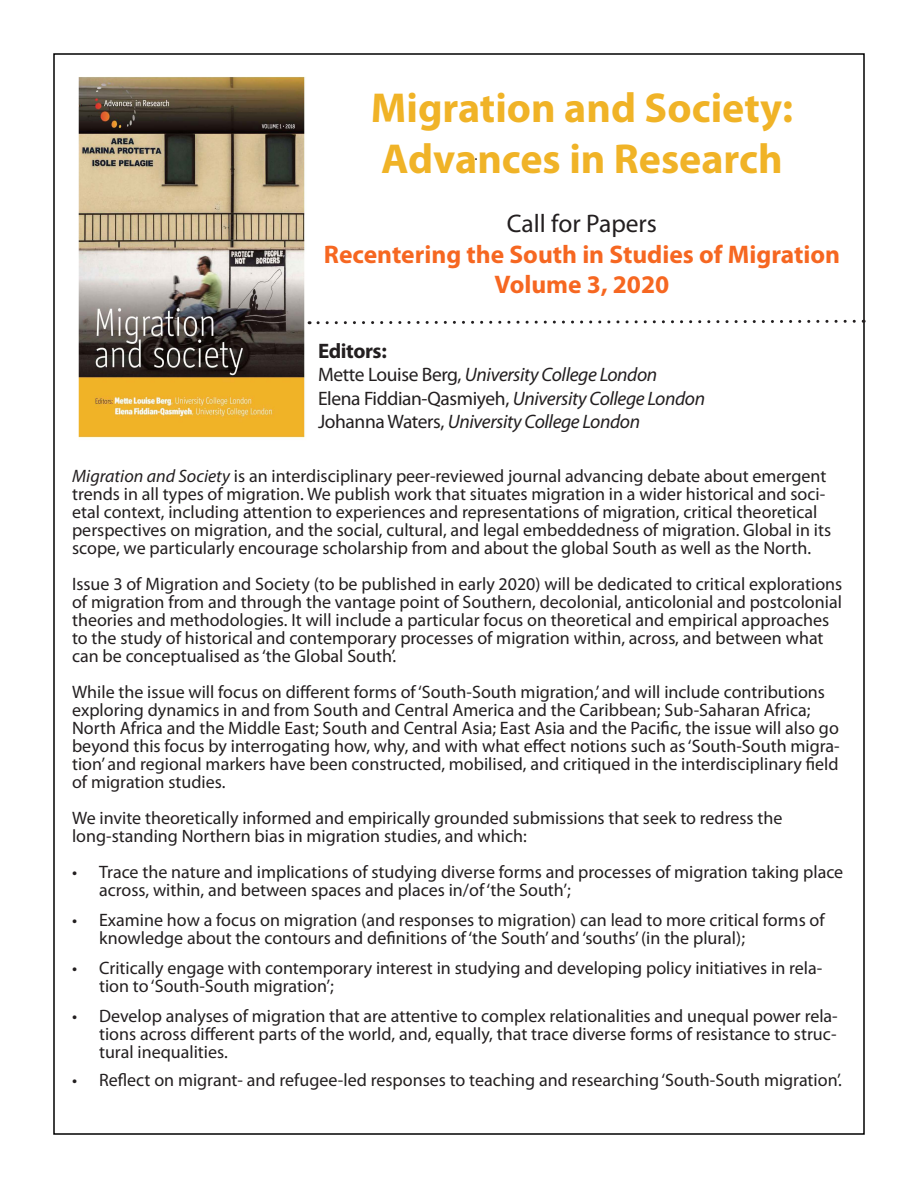
<style>
.page{position:relative;width:918px;height:1188px;background:#fff}
.page>*{position:absolute;margin:0;border:0;box-sizing:border-box;transform-origin:0 0}
.t1{font:700 42px "Myriad Pro";color:#f0b327}
.t2{font:700 25.5px "Myriad Pro";color:#f66721}
.t3{font:25.5px "Myriad Pro";color:#231f20}
.t4{font:700 21px "Myriad Pro";letter-spacing:-.02em;color:#231f20}
.t5{font:italic 19.5px "Myriad Pro";letter-spacing:-.02em;color:#231f20}
.t6{font:18px/18px "Myriad Pro";color:#231f20}
.s1{font-style:normal}
.s2{font-style:italic}
</style>
<div class="page">
<img style="left:78px;top:76px;width:231px;height:362px">
<svg style="left:309px;top:318px;width:555px;height:8px"></svg>
<p class="t1" style="left:371px;top:81px;width:424px">Migration and Society:</p>
<p class="t1" style="left:381px;top:131px;width:403px">Advances in Research</p>
<p class="t3" style="left:507px;top:208px;width:152px">Call for Papers</p>
<p class="t2" style="left:324px;top:238px;width:518px">Recentering the South in Studies of Migration</p>
<p class="t2" style="left:495px;top:268px;width:176px">Volume 3, 2020</p>
<p class="t4" style="left:318px;top:337px;width:70px">Editors:</p>
<p class="t5" style="left:318px;top:363px;width:341px"><span class="s1">Mette Louise Berg,</span> University College London</p>
<p class="t5" style="left:318px;top:386px;width:389px"><span class="s1">Elena Fiddian-Qasmiyeh,</span> University College London</p>
<p class="t5" style="left:318px;top:409px;width:324px"><span class="s1">Johanna Waters,</span> University College London</p>
<p class="t6" style="left:72px;top:467px;width:761px"><span class="s2">Migration and Society</span> is an interdisciplinary peer-reviewed journal advancing debate about emergent trends in all types of migration. We publish work that situates migration in a wider historical and soci&shy;etal context, including attention to experiences and representations of migration, critical theoretical perspectives on migration, and the social, cultural, and legal embeddedness of migration. Global in its scope, we particularly encourage scholarship from and about the global South as well as the North.</p>
<p class="t6" style="left:72px;top:575px;width:772px">Issue 3 of Migration and Society (to be published in early 2020) will be dedicated to critical explorations of migration from and through the vantage point of Southern, decolonial, anticolonial and postcolonial theories and methodologies. It will include a particular focus on theoretical and empirical approaches to the study of historical and contemporary processes of migration within, across, and between what can be conceptualised as ‘the Global South’.</p>
<p class="t6" style="left:72px;top:683px;width:769px">While the issue will focus on different forms of ‘South-South migration,’ and will include contributions exploring dynamics in and from South and Central America and the Caribbean; Sub-Saharan Africa; North Africa and the Middle East; South and Central Asia; East Asia and the Pacific, the issue will also go beyond this focus by interrogating how, why, and with what effect notions such as ‘South-South migra&shy;tion’ and regional markers have been constructed, mobilised, and critiqued in the interdisciplinary field of migration studies.</p>
<p class="t6" style="left:72px;top:809px;width:712px">We invite theoretically informed and empirically grounded submissions that seek to redress the</p>
<p class="t6" style="left:72px;top:827px;width:456px">long-standing Northern bias in migration studies, and which:</p>
<p class="t6" style="left:99px;top:863px;width:746px;text-indent:-27px">• Trace the nature and implications of studying diverse forms and processes of migration taking place across, within, and between spaces and places in/of ‘the South’;</p>
<p class="t6" style="left:99px;top:911px;width:727px;text-indent:-27px">• Examine how a focus on migration (and responses to migration) can lead to more critical forms of knowledge about the contours and definitions of ‘the South’ and ‘souths’ (in the plural);</p>
<p class="t6" style="left:99px;top:959px;width:725px;text-indent:-27px">• Critically engage with contemporary interest in studying and developing policy initiatives in rela&shy;tion to ‘South-South migration’;</p>
<p class="t6" style="left:99px;top:1007px;width:740px;text-align:justify;text-indent:-27px">• Develop analyses of migration that are attentive to complex relationalities and unequal power rela&shy;tions across different parts of the world, and, equally, that trace diverse forms of resistance to struc&shy;tural inequalities.</p>
<p class="t6" style="left:72px;top:1071px;width:771px">• Reflect on migrant- and refugee-led responses to teaching and researching ‘South-South migration’.</p>
</div>
